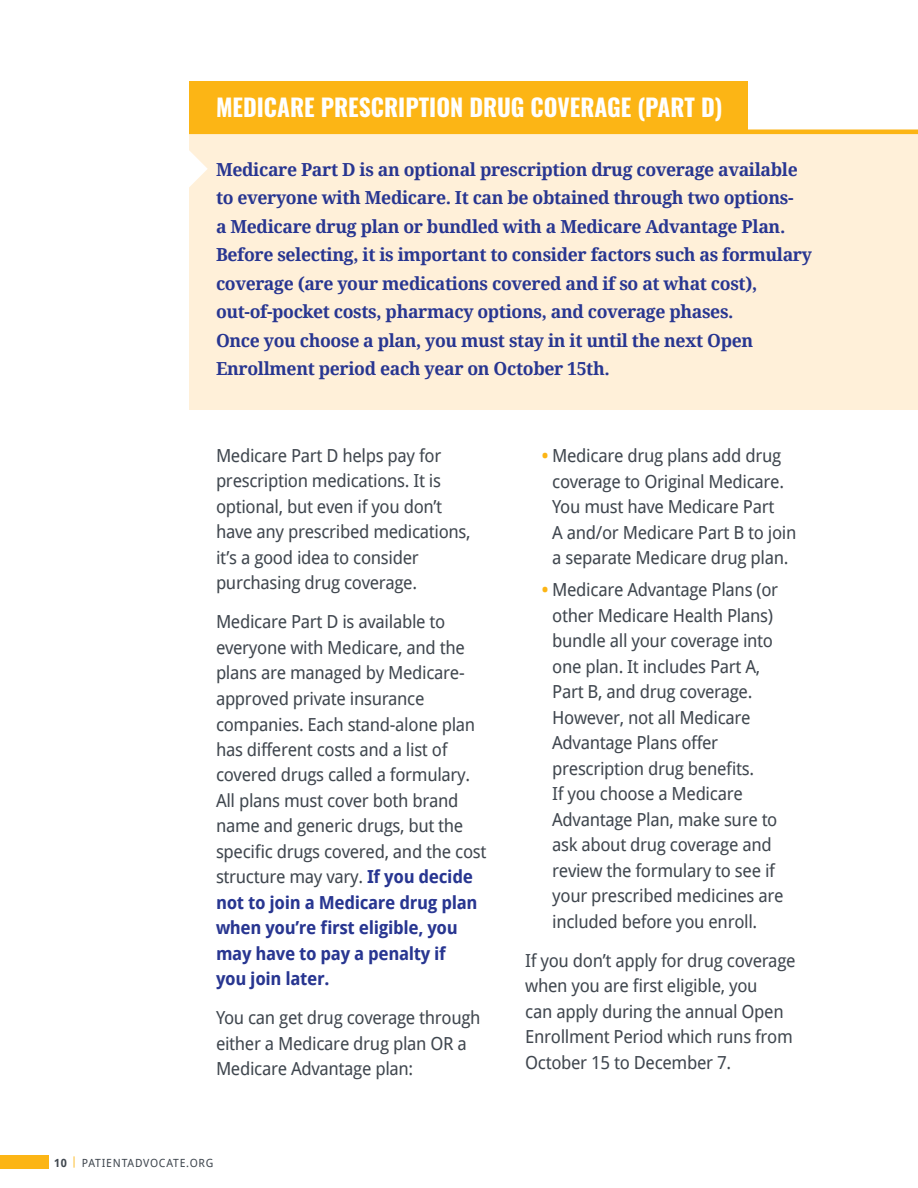
<style>
.page{position:relative;width:918px;height:1188px;background:#fff}
.page>*{position:absolute;margin:0;border:0;box-sizing:border-box;transform-origin:0 0}
.t1{font:700 24px "Oswald";color:#fff}
.t2{font:18px/25.5px "Droid Sans";letter-spacing:-.02em;color:#40474f}
.t3{font:700 18px/28.5px "Droid Serif";letter-spacing:-.02em;color:#283691}
.t4{font:11.25px "Droid Sans";letter-spacing:.07em;color:#40474f}
.s1{font-weight:700;color:#283691}
.s2{font-weight:700}
.s3{color:#fcb515}
.s4{font-weight:700;color:#fcb515}
</style>
<div class="page">
<div style="left:0;top:1155px;width:49px;height:14px;background:#fcb515"></div>
<div style="left:189px;top:130px;width:729px;height:280px;background:#fff0d9"></div>
<div style="left:189px;top:81px;width:558px;height:49px;background:#fcb515"></div>
<hr style="left:189px;top:130px;width:729px;height:4px;background:#fcb515">
<svg style="left:189px;top:150px;width:19px;height:37px"></svg>
<h1 class="t1" style="left:216px;top:95px;width:508px">MEDICARE PRESCRIPTION DRUG COVERAGE (PART D)</h1>
<p class="t3" style="left:216px;top:155px;width:598px">Medicare Part D is an optional prescription drug coverage available to everyone with Medicare. It can be obtained through two options-<br>a Medicare drug plan or bundled with a Medicare Advantage Plan.<br>Before selecting, it is important to consider factors such as formulary coverage (are your medications covered and if so at what cost), out-of-pocket costs, pharmacy options, and coverage phases.<br>Once you choose a plan, you must stay in it until the next Open Enrollment period each year on October 15th.</p>
<p class="t2" style="left:216px;top:442px;width:256px">Medicare Part D helps pay for prescription medications. It is optional, but even if you don’t have any prescribed medications, it’s a good idea to consider purchasing drug coverage.</p>
<p class="t2" style="left:216px;top:609px;width:272px">Medicare Part D is available to everyone with Medicare, and the plans are managed by Medicare&shy;approved private insurance companies. Each stand-alone plan has different costs and a list of covered drugs called a formulary.<br>All plans must cover both brand name and generic drugs, but the specific drugs covered, and the cost structure may vary. <span class="s1">If you decide not to join a Medicare drug plan when you’re first eligible, you may have to pay a penalty if<br>you join later.</span></p>
<p class="t2" style="left:216px;top:1005px;width:266px">You can get drug coverage through either a Medicare drug plan OR a<br>Medicare Advantage plan:</p>
<p class="t4" style="left:54px;top:1155px;width:161px"><span class="s2">10</span> <span class="s3">|</span> PATIENTADVOCATE.ORG</p>
<p class="t2" style="left:552px;top:442px;width:246px;text-indent:-11px"><span class="s4">•</span> Medicare drug plans add drug coverage to Original Medicare.<br>You must have Medicare Part<br>A and/or Medicare Part B to join a separate Medicare drug plan.</p>
<p class="t2" style="left:552px;top:576px;width:233px;text-indent:-11px"><span class="s4">•</span> Medicare Advantage Plans (or other Medicare Health Plans) bundle all your coverage into one plan. It includes Part A,<br>Part B, and drug coverage.<br>However, not all Medicare<br>Advantage Plans offer prescription drug benefits.<br>If you choose a Medicare<br>Advantage Plan, make sure to ask about drug coverage and review the formulary to see if your prescribed medicines are included before you enroll.</p>
<p class="t2" style="left:525px;top:947px;width:272px">If you don’t apply for drug coverage when you are first eligible, you<br>can apply during the annual Open<br>Enrollment Period which runs from<br>October 15 to December 7.</p>
</div>
